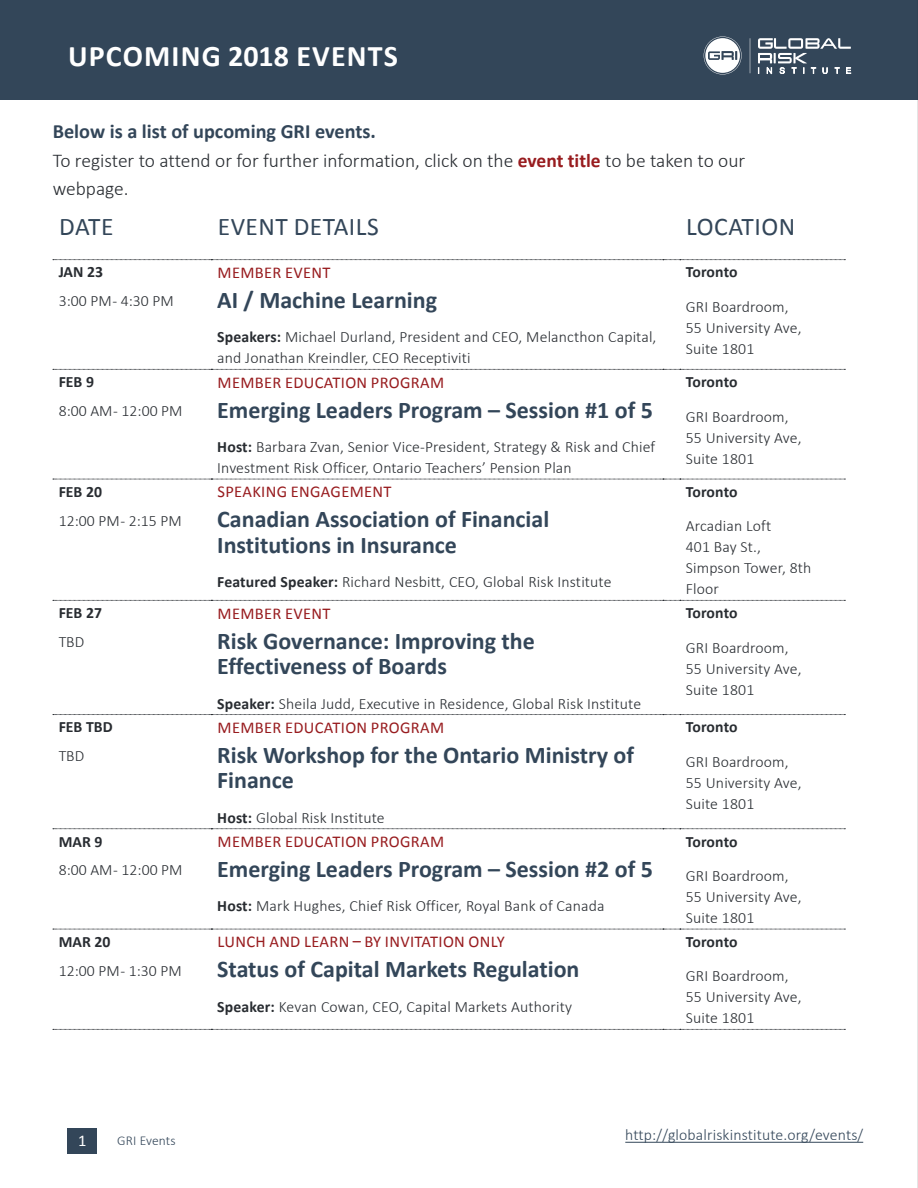
<style>
.page{position:relative;width:918px;height:1188px;background:#fff}
.page>*{position:absolute;margin:0;border:0;box-sizing:border-box;transform-origin:0 0}
.Section_Title{font:700 30px "Calibri";letter-spacing:.04em;color:#fff}
.Cover-_Subheader{font:25.5px "Calibri";letter-spacing:.02em;color:#334659}
.Event_title{font:700 24px/25.5px "Calibri";color:#334659}
.Intro_text{font:700 20.25px "Calibri";color:#334659}
.Intro_text-2{font:300 19.5px/28.5px "Calibri";color:#282c31}
.Category_Label{font:16.5px "Calibri";letter-spacing:.02em;color:#981c1f}
.Category_Label-2{font:16.5px "Calibri";color:#fff}
.Normal_text{font:300 15.75px/21px "Calibri";letter-spacing:.01em;color:#282c31}
.Time{font:300 15.75px "Calibri";color:#282c31}
.Normal_text-2{font:700 15.75px "Calibri";color:#282c31}
.Normal_text_indented{font:300 15.75px "Calibri";letter-spacing:.01em;color:#334659}
.Time-2{font:700 15.75px "Calibri";color:#282c31}
.t1{font:300 13.5px "Calibri";letter-spacing:.01em;color:#334659}
.s1{font-weight:700;color:#981c1f}
.s2{font-weight:700}
</style>
<div class="page">
<div style="left:68px;top:1129px;width:29px;height:25px;background:#334659"></div>
<div style="left:0;top:0;width:918px;height:99px;background:#334659"></div>
<svg style="left:750px;top:38px;width:1px;height:35px"></svg>
<svg style="left:704px;top:36px;width:38px;height:39px"></svg>
<svg style="left:758px;top:38px;width:93px;height:36px"></svg>
<hr style="left:917px;top:0;width:1px;height:1188px;background:#282c31">
<svg style="left:53px;top:259px;width:792px;height:1px"></svg>
<svg style="left:53px;top:369px;width:792px;height:1px"></svg>
<svg style="left:53px;top:479px;width:792px;height:1px"></svg>
<svg style="left:53px;top:600px;width:792px;height:1px"></svg>
<svg style="left:53px;top:714px;width:792px;height:1px"></svg>
<svg style="left:53px;top:828px;width:792px;height:1px"></svg>
<svg style="left:53px;top:929px;width:792px;height:1px"></svg>
<svg style="left:53px;top:1029px;width:792px;height:1px"></svg>
<hr style="left:625px;top:1142px;width:238px;height:1px;background:#334659">
<p class="Section_Title" style="left:68px;top:37px;width:331px">UPCOMING 2018 EVENTS</p>
<p class="Intro_text" style="left:53px;top:119px;width:325px">Below is a list of upcoming GRI events.</p>
<p class="Intro_text-2" style="left:53px;top:146px;width:694px">To register to attend or for further information, click on the <span class="s1">event title</span> to be taken to our webpage.</p>
<p class="Cover-_Subheader" style="left:59px;top:211px;width:56px">DATE</p>
<p class="Cover-_Subheader" style="left:218px;top:211px;width:162px">EVENT DETAILS</p>
<p class="Cover-_Subheader" style="left:686px;top:211px;width:110px">LOCATION</p>
<p class="Time-2" style="left:59px;top:262px;width:46px">JAN 23</p>
<p class="Time" style="left:59px;top:291px;width:117px">3:00 PM - 4:30 PM</p>
<p class="Normal_text-2" style="left:686px;top:262px;width:53px">Toronto</p>
<p class="Normal_text" style="left:686px;top:296px;width:117px">GRI Boardroom,<br>55 University Ave,<br>Suite 1801</p>
<p class="Category_Label" style="left:218px;top:262px;width:114px">MEMBER EVENT</p>
<p class="Event_title" style="left:217px;top:287px;width:221px">AI / Machine Learning</p>
<p class="Normal_text" style="left:217px;top:326px;width:441px"><span class="s2">Speakers:</span> Michael Durland, President and CEO, Melancthon Capital, and Jonathan Kreindler, CEO Receptiviti</p>
<p class="Time-2" style="left:59px;top:372px;width:37px">FEB 9</p>
<p class="Time" style="left:59px;top:401px;width:125px">8:00 AM - 12:00 PM</p>
<p class="Category_Label" style="left:218px;top:372px;width:228px">MEMBER EDUCATION PROGRAM</p>
<p class="Event_title" style="left:217px;top:397px;width:437px">Emerging Leaders Program – Session #1 of 5</p>
<p class="Normal_text" style="left:217px;top:436px;width:440px"><span class="s2">Host:</span> Barbara Zvan, Senior Vice-President, Strategy &amp; Risk and Chief<br>Investment Risk Officer, Ontario Teachers’ Pension Plan</p>
<p class="Normal_text-2" style="left:686px;top:372px;width:53px">Toronto</p>
<p class="Normal_text" style="left:686px;top:406px;width:117px">GRI Boardroom,<br>55 University Ave,<br>Suite 1801</p>
<p class="Time-2" style="left:59px;top:482px;width:45px">FEB 20</p>
<p class="Time" style="left:59px;top:511px;width:124px">12:00 PM - 2:15 PM</p>
<p class="Category_Label" style="left:218px;top:482px;width:175px">SPEAKING ENGAGEMENT</p>
<p class="Event_title" style="left:217px;top:507px;width:333px">Canadian Association of Financial<br>Institutions in Insurance</p>
<p class="Normal_text" style="left:217px;top:571px;width:396px"><span class="s2">Featured Speaker:</span> Richard Nesbitt, CEO, Global Risk Institute</p>
<p class="Normal_text-2" style="left:686px;top:482px;width:53px">Toronto</p>
<p class="Normal_text" style="left:686px;top:515px;width:127px">Arcadian Loft<br>401 Bay St.,<br>Simpson Tower, 8th<br>Floor</p>
<p class="Time-2" style="left:59px;top:603px;width:45px">FEB 27</p>
<p class="Time" style="left:59px;top:632px;width:27px">TBD</p>
<p class="Category_Label" style="left:218px;top:603px;width:114px">MEMBER EVENT</p>
<p class="Event_title" style="left:217px;top:628px;width:319px">Risk Governance: Improving the<br>Effectiveness of Boards</p>
<p class="Normal_text" style="left:217px;top:693px;width:425px"><span class="s2">Speaker:</span> Sheila Judd, Executive in Residence, Global Risk Institute</p>
<p class="Normal_text-2" style="left:686px;top:603px;width:53px">Toronto</p>
<p class="Normal_text" style="left:686px;top:637px;width:117px">GRI Boardroom,<br>55 University Ave,<br>Suite 1801</p>
<p class="Time-2" style="left:59px;top:717px;width:55px">FEB TBD</p>
<p class="Time" style="left:59px;top:746px;width:27px">TBD</p>
<p class="Category_Label" style="left:218px;top:717px;width:228px">MEMBER EDUCATION PROGRAM</p>
<p class="Event_title" style="left:217px;top:742px;width:418px">Risk Workshop for the Ontario Ministry of<br>Finance</p>
<p class="Normal_text" style="left:217px;top:807px;width:169px"><span class="s2">Host:</span> Global Risk Institute</p>
<p class="Normal_text-2" style="left:686px;top:717px;width:53px">Toronto</p>
<p class="Normal_text" style="left:686px;top:751px;width:117px">GRI Boardroom,<br>55 University Ave,<br>Suite 1801</p>
<p class="Time-2" style="left:59px;top:831px;width:45px">MAR 9</p>
<p class="Time" style="left:59px;top:860px;width:125px">8:00 AM - 12:00 PM</p>
<p class="Category_Label" style="left:218px;top:831px;width:228px">MEMBER EDUCATION PROGRAM</p>
<p class="Event_title" style="left:217px;top:856px;width:437px">Emerging Leaders Program – Session #2 of 5</p>
<p class="Normal_text" style="left:217px;top:896px;width:389px"><span class="s2">Host:</span> Mark Hughes, Chief Risk Officer, Royal Bank of Canada</p>
<p class="Normal_text-2" style="left:686px;top:831px;width:53px">Toronto</p>
<p class="Normal_text" style="left:686px;top:865px;width:117px">GRI Boardroom,<br>55 University Ave,<br>Suite 1801</p>
<p class="Time-2" style="left:59px;top:932px;width:53px">MAR 20</p>
<p class="Time" style="left:59px;top:961px;width:124px">12:00 PM - 1:30 PM</p>
<p class="Category_Label" style="left:218px;top:932px;width:289px">LUNCH AND LEARN – BY INVITATION ONLY</p>
<p class="Event_title" style="left:217px;top:957px;width:364px">Status of Capital Markets Regulation</p>
<p class="Normal_text" style="left:217px;top:996px;width:356px"><span class="s2">Speaker:</span> Kevan Cowan, CEO, Capital Markets Authority</p>
<p class="Normal_text-2" style="left:686px;top:932px;width:53px">Toronto</p>
<p class="Normal_text" style="left:686px;top:965px;width:117px">GRI Boardroom,<br>55 University Ave,<br>Suite 1801</p>
<p class="Category_Label-2" style="left:78px;top:1130px;width:10px">1</p>
<p class="t1" style="left:117px;top:1132px;width:60px">GRI Events</p>
<p class="Normal_text_indented" style="left:625px;top:1125px;width:239px">http://globalriskinstitute.org/events/</p>
</div>
